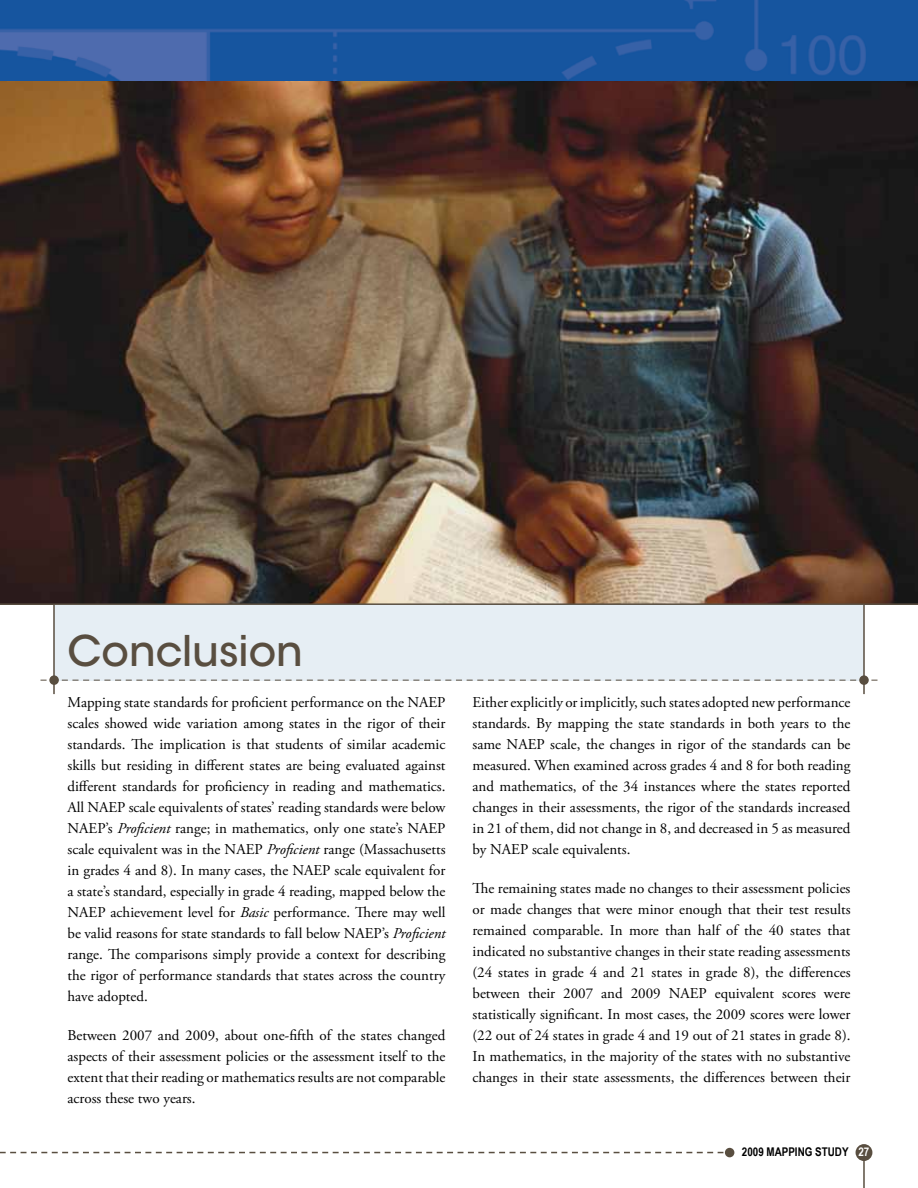
<style>
.page{position:relative;width:918px;height:1188px;background:#fff}
.page>*{position:absolute;margin:0;border:0;box-sizing:border-box;transform-origin:0 0}
.t1{font:500 42px "ITC Avant Garde Std";color:#594e40}
.body{font:15px/21px "Adobe Garamond Pro";color:#000;text-align:justify}
.t2{font:700 12px "Arial Narrow";color:#000}
.s1{font-style:italic}
.s2{color:#fff}
</style>
<div class="page">
<img style="left:0;top:81px;width:918px;height:522px">
<div style="left:54px;top:604px;width:810px;height:76px;background:#e6eef4"></div>
<hr style="left:53px;top:604px;width:2px;height:90px;background:#594e40">
<hr style="left:863px;top:604px;width:2px;height:90px;background:#594e40">
<svg style="left:40px;top:680px;width:838px;height:1px"></svg>
<div style="left:49px;top:675px;width:10px;height:10px;background:#594e40;border-radius:50%"></div>
<div style="left:859px;top:675px;width:10px;height:10px;background:#594e40;border-radius:50%"></div>
<hr style="left:0;top:603px;width:918px;height:2px;background:#594e40">
<img style="left:741px;top:0;width:177px;height:81px">
<img style="left:0;top:0;width:741px;height:81px">
<div style="left:856px;top:1144px;width:16px;height:17px;background:#594e40;border-radius:50%"></div>
<hr style="left:863px;top:1159px;width:2px;height:29px;background:#594e40">
<div style="left:725px;top:1148px;width:9px;height:9px;background:#594e40;border-radius:50%"></div>
<svg style="left:0;top:1152px;width:723px;height:1px"></svg>
<h1 class="t1" style="left:68px;top:625px;width:237px">Conclusion</h1>
<p class="body" style="left:68px;top:692px;width:380px">Mapping state standards for proficient performance on the NAEP scales showed wide variation among states in the rigor of their standards. The implication is that students of similar academic skills but residing in different states are being evaluated against different standards for proficiency in reading and mathematics.<br>All NAEP scale equivalents of states’ reading standards were below NAEP’s <span class="s1">Proficient</span> range; in mathematics, only one state’s NAEP scale equivalent was in the NAEP <span class="s1">Proficient</span> range (Massachusetts in grades 4 and 8). In many cases, the NAEP scale equivalent for a state’s standard, especially in grade 4 reading, mapped below the NAEP achievement level for <span class="s1">Basic</span> performance. There may well be valid reasons for state standards to fall below NAEP’s <span class="s1">Proficient </span>range. The comparisons simply provide a context for describing the rigor of performance standards that states across the country have adopted.</p>
<p class="body" style="left:68px;top:1025px;width:380px">Between 2007 and 2009, about one-fifth of the states changed aspects of their assessment policies or the assessment itself to the extent that their reading or mathematics results are not comparable across these two years.</p>
<p class="body" style="left:472px;top:692px;width:380px">Either explicitly or implicitly, such states adopted new performance standards. By mapping the state standards in both years to the same NAEP scale, the changes in rigor of the standards can be measured. When examined across grades 4 and 8 for both reading and mathematics, of the 34 instances where the states reported changes in their assessments, the rigor of the standards increased in 21 of them, did not change in 8, and decreased in 5 as measured by NAEP scale equivalents.</p>
<p class="body" style="left:472px;top:878px;width:380px">The remaining states made no changes to their assessment policies or made changes that were minor enough that their test results remained comparable. In more than half of the 40 states that indicated no substantive changes in their state reading assessments (24 states in grade 4 and 21 states in grade 8), the differences between their 2007 and 2009 NAEP equivalent scores were statistically significant. In most cases, the 2009 scores were lower (22 out of 24 states in grade 4 and 19 out of 21 states in grade 8).<br>In mathematics, in the majority of the states with no substantive changes in their state assessments, the differences between their</p>
<p class="t2" style="left:742px;top:1143px;width:129px">2009 MAPPING STUDY <span class="s2">27</span></p>
</div>
